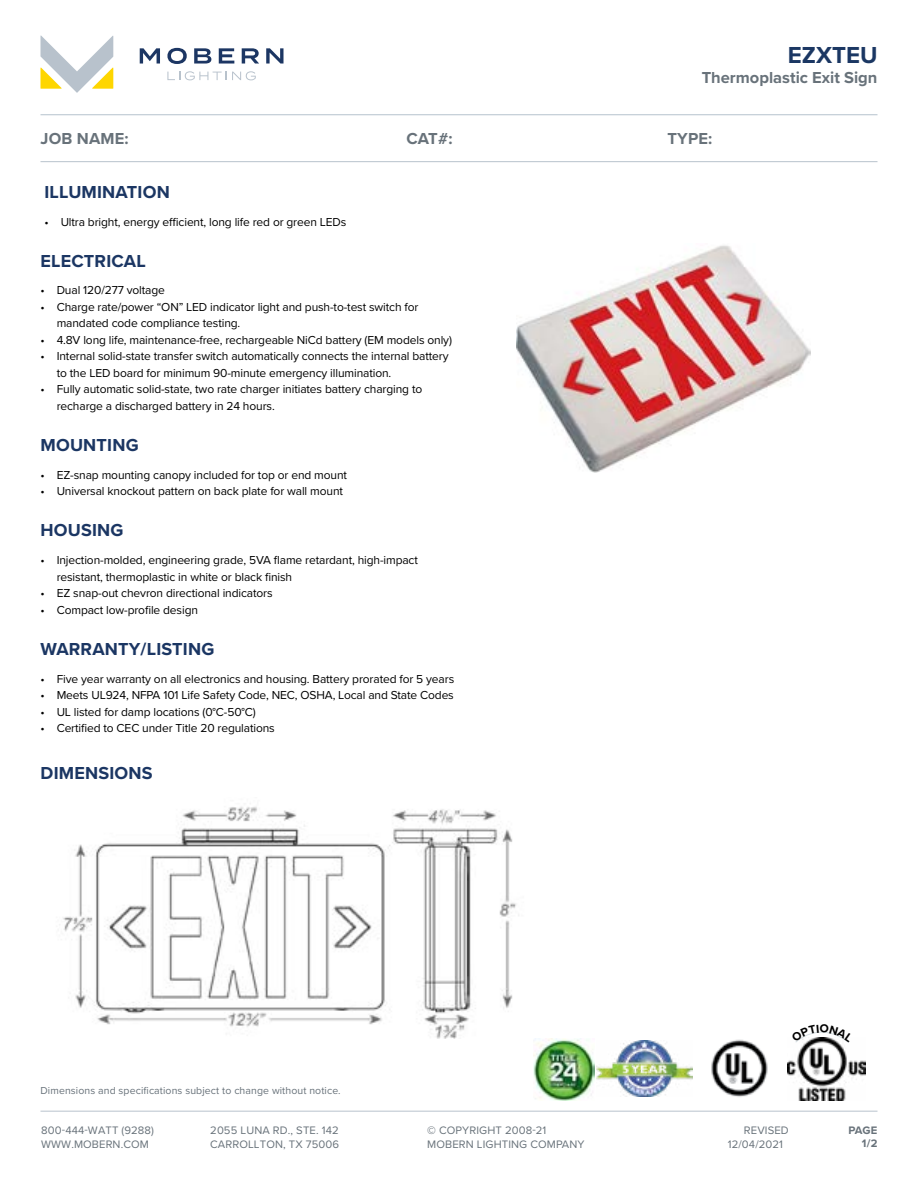
<style>
.page{position:relative;width:918px;height:1188px;background:#fff}
.page>*{position:absolute;margin:0;border:0;box-sizing:border-box;transform-origin:0 0}
.t1{font:700 24px "Proxima Nova";color:#1b3763}
.t2{font:700 18px "Proxima Nova";letter-spacing:.01em;color:#1b3663}
.t3{font:700 16.5px "Proxima Nova";color:#68727a}
.t4{font:12px/16.5px "Proxima Nova";letter-spacing:-.01em;color:#000}
.t5{font:11.25px/13.2px "Proxima Nova";letter-spacing:.01em;color:#68727a}
.t6{font:700 11.25px "Proxima Nova";color:#68727a}
.t7{font:10.5px "Proxima Nova";letter-spacing:.01em;color:#68727a}
.s1{font-weight:700}
</style>
<div class="page">
<svg style="left:40px;top:35px;width:73px;height:58px"></svg>
<svg style="left:140px;top:48px;width:20px;height:16px"></svg>
<svg style="left:167px;top:48px;width:20px;height:16px"></svg>
<svg style="left:194px;top:48px;width:17px;height:16px"></svg>
<svg style="left:219px;top:48px;width:15px;height:16px"></svg>
<svg style="left:242px;top:48px;width:17px;height:16px"></svg>
<svg style="left:266px;top:48px;width:18px;height:16px"></svg>
<svg style="left:167px;top:71px;width:89px;height:9px"></svg>
<hr style="left:40px;top:1111px;width:838px;height:1px;background:#b8c2cc">
<hr style="left:40px;top:114px;width:838px;height:1px;background:#b5c2cd">
<hr style="left:40px;top:161px;width:838px;height:1px;background:#b8c2cc">
<img style="left:787px;top:1044px;width:78px;height:56px">
<img style="left:596px;top:1041px;width:97px;height:56px">
<img style="left:533px;top:1039px;width:62px;height:61px">
<img style="left:711px;top:1039px;width:57px;height:58px">
<img style="left:63px;top:806px;width:456px;height:233px">
<img style="left:516px;top:245px;width:295px;height:227px">
<svg style="left:795px;top:1031px;width:54px;height:13px"></svg>
<h1 class="t1" style="left:788px;top:38px;width:91px">EZXTEU</h1>
<h3 class="t3" style="left:702px;top:65px;width:177px">Thermoplastic Exit Sign</h3>
<h3 class="t3" style="left:40px;top:126px;width:90px">JOB NAME:</h3>
<h3 class="t3" style="left:407px;top:126px;width:48px">CAT#:</h3>
<h3 class="t3" style="left:667px;top:126px;width:46px">TYPE:</h3>
<h2 class="t2" style="left:44px;top:179px;width:127px">ILLUMINATION</h2>
<p class="t4" style="left:44px;top:214px;width:303px">• Ultra bright, energy efficient, long life red or green LEDs</p>
<h2 class="t2" style="left:40px;top:247px;width:107px">ELECTRICAL</h2>
<p class="t4" style="left:40px;top:282px;width:126px">• Dual 120/277 voltage</p>
<p class="t4" style="left:57px;top:298px;width:363px;text-indent:-16px">• Charge rate/power “ON” LED indicator light and push-to-test switch for mandated code compliance testing.</p>
<p class="t4" style="left:40px;top:331px;width:413px">• 4.8V long life, maintenance-free, rechargeable NiCd battery (EM models only)</p>
<p class="t4" style="left:57px;top:348px;width:393px;text-indent:-16px">• Internal solid-state transfer switch automatically connects the internal battery to the LED board for minimum 90-minute emergency illumination.</p>
<p class="t4" style="left:57px;top:381px;width:367px;text-indent:-16px">• Fully automatic solid-state, two rate charger initiates battery charging to recharge a discharged battery in 24 hours.</p>
<h2 class="t2" style="left:40px;top:431px;width:100px">MOUNTING</h2>
<p class="t4" style="left:40px;top:466px;width:308px">• EZ-snap mounting canopy included for top or end mount</p>
<p class="t4" style="left:40px;top:482px;width:304px">• Universal knockout pattern on back plate for wall mount</p>
<h2 class="t2" style="left:40px;top:517px;width:84px">HOUSING</h2>
<p class="t4" style="left:57px;top:551px;width:363px;text-indent:-16px">• Injection-molded, engineering grade, 5VA flame retardant, high-impact resistant, thermoplastic in white or black finish</p>
<p class="t4" style="left:40px;top:584px;width:234px">• EZ snap-out chevron directional indicators</p>
<p class="t4" style="left:40px;top:601px;width:159px">• Compact low-profile design</p>
<h2 class="t2" style="left:40px;top:635px;width:175px">WARRANTY/LISTING</h2>
<p class="t4" style="left:40px;top:670px;width:415px">• Five year warranty on all electronics and housing. Battery prorated for 5 years</p>
<p class="t4" style="left:40px;top:687px;width:415px">• Meets UL924, NFPA 101 Life Safety Code, NEC, OSHA, Local and State Codes</p>
<p class="t4" style="left:40px;top:703px;width:217px">• UL listed for damp locations (0°C-50°C)</p>
<p class="t4" style="left:40px;top:720px;width:236px">• Certified to CEC under Title 20 regulations</p>
<h2 class="t2" style="left:41px;top:759px;width:113px">DIMENSIONS</h2>
<p class="t7" style="left:40px;top:1082px;width:302px">Dimensions and specifications subject to change without notice.</p>
<p class="t5" style="left:41px;top:1123px;width:114px">800-444-WATT (9288)<br>WWW.MOBERN.COM</p>
<p class="t5" style="left:210px;top:1123px;width:130px">2055 LUNA RD., STE. 142<br>CARROLLTON, TX 75006</p>
<p class="t5" style="left:427px;top:1124px;width:159px"><span class="s1">©</span> COPYRIGHT 2008-21<br>MOBERN LIGHTING COMPANY</p>
<p class="t5" style="left:744px;top:1123px;width:46px">REVISED</p>
<p class="t6" style="left:848px;top:1122px;width:31px">PAGE</p>
<p class="t5" style="left:728px;top:1137px;width:57px">12/04/2021</p>
<p class="t6" style="left:862px;top:1135px;width:17px">1/2</p>
</div>
